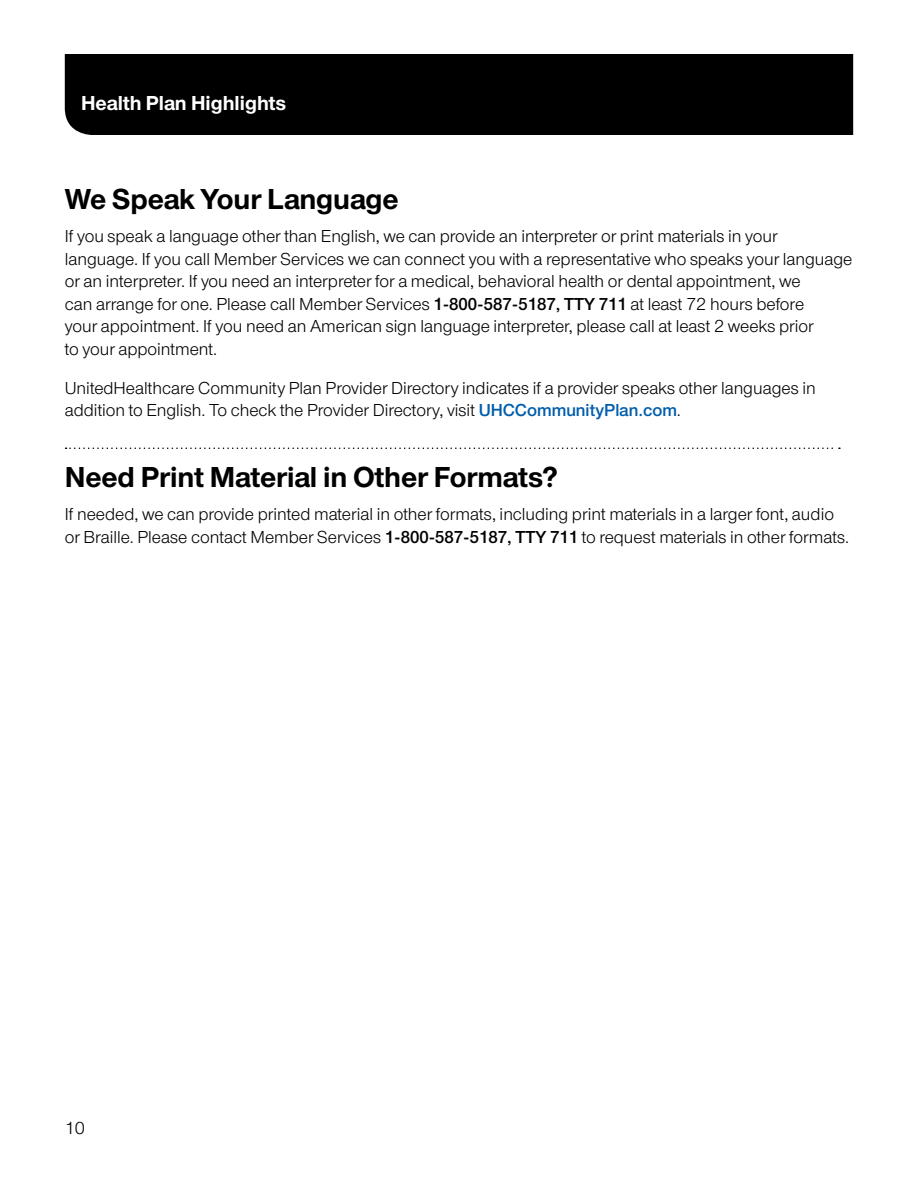
<style>
.page{position:relative;width:918px;height:1188px;background:#fff}
.page>*{position:absolute;margin:0;border:0;box-sizing:border-box;transform-origin:0 0}
.t1{font:700 30px "UHC Sans";letter-spacing:-.005em;color:#000}
.t2{font:700 21px "UHC Sans";color:#fff}
.t3{font:18px/22.5px "UHC Sans";color:#000}
.s1{font-weight:600}
.s2{font-weight:600;color:#005dac}
</style>
<div class="page">
<svg style="left:66px;top:448px;width:774px;height:1px"></svg>
<div style="left:65px;top:54px;width:788px;height:81px;background:#000"></div>
<p class="t2" style="left:81px;top:88px;width:207px">Health Plan Highlights</p>
<h3 class="t1" style="left:65px;top:179px;width:336px">We Speak Your Language</h3>
<p class="t3" style="left:65px;top:224px;width:789px">If you speak a language other than English, we can provide an interpreter or print materials in your language. If you call Member Services we can connect you with a representative who speaks your language or an interpreter. If you need an interpreter for a medical, behavioral health or dental appointment, we<br>can arrange for one. Please call Member Services <span class="s1">1-800-587-5187, TTY 711</span> at least 72 hours before<br>your appointment. If you need an American sign language interpreter, please call at least 2 weeks prior<br>to your appointment.</p>
<p class="t3" style="left:65px;top:376px;width:752px">UnitedHealthcare Community Plan Provider Directory indicates if a provider speaks other languages in addition to English. To check the Provider Directory, visit <span class="s2">UHCCommunityPlan.com</span>.</p>
<h3 class="t1" style="left:65px;top:457px;width:495px">Need Print Material in Other Formats?</h3>
<p class="t3" style="left:65px;top:502px;width:786px">If needed, we can provide printed material in other formats, including print materials in a larger font, audio or Braille. Please contact Member Services <span class="s1">1-800-587-5187, TTY 711</span> to request materials in other formats.</p>
<p class="t3" style="left:65px;top:1116px;width:22px">10</p>
</div>
